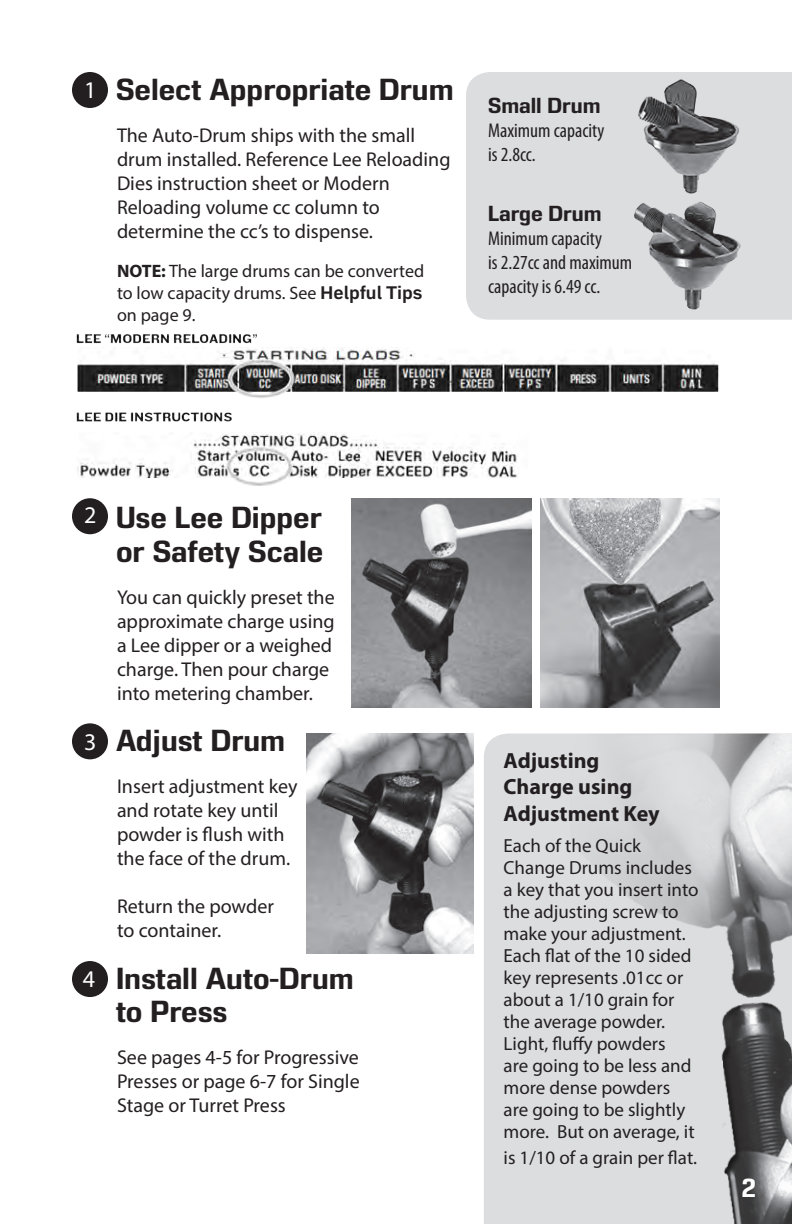
<style>
.page{position:relative;width:792px;height:1224px;background:#fff}
.page>*{position:absolute;margin:0;border:0;box-sizing:border-box;transform-origin:0 0}
.t1{font:700 28px/33.6px "DDT Rg";color:#231f20}
.t2{font:24px "Myriad Pro";color:#fff}
.t3{font:700 24px "DDT Rg";color:#fff}
.t4{font:700 22px/26.4px "Myriad Pro";color:#231f20}
.t5{font:20px/24px "Myriad Pro";color:#231f20}
.t6{font:condensed 20px/24px "Myriad Pro";color:#231f20}
.t7{font:700 20px "DDT Rg";color:#231f20}
.t8{font:19px/22px "Myriad Pro";color:#231f20}
.t9{font:18px/21.6px "Myriad Pro";color:#231f20;text-align:justify}
.s1{font-weight:700}
.s2{font-family:"Embarcadero MVB Pro";font-weight:700}
</style>
<div class="page">
<div style="left:466px;top:72px;width:326px;height:248px;background:#dcdddf"></div>
<img style="left:76px;top:334px;width:643px;height:152px">
<div style="left:72px;top:72px;width:36px;height:36px;background:#231f20;border-radius:50%"></div>
<div style="left:72px;top:498px;width:36px;height:36px;background:#231f20;border-radius:50%"></div>
<div style="left:72px;top:723px;width:36px;height:36px;background:#231f20;border-radius:50%"></div>
<div style="left:72px;top:961px;width:36px;height:36px;background:#231f20;border-radius:50%"></div>
<img style="left:625px;top:74px;width:115px;height:125px">
<img style="left:628px;top:201px;width:119px;height:112px">
<hr style="left:791px;top:98px;width:1px;height:138px;background:#231f20">
<img style="left:352px;top:498px;width:180px;height:209px">
<img style="left:540px;top:498px;width:180px;height:209px">
<img style="left:307px;top:734px;width:167px;height:220px">
<div style="left:484px;top:734px;width:83px;height:490px;background:#dcdddf"></div>
<svg style="left:567px;top:734px;width:225px;height:490px;background:#c2c3c5"></svg>
<p class="t2" style="left:84px;top:75px;width:14px">1</p>
<p class="t1" style="left:116px;top:72px;width:339px">Select Appropriate Drum</p>
<p class="t5" style="left:117px;top:123px;width:335px">The Auto-Drum ships with the small drum installed. Reference Lee Reloading Dies instruction sheet or Modern Reloading volume cc column to determine the cc’s to dispense.</p>
<p class="t9" style="left:117px;top:260px;width:309px"><span class="s1">NOTE:</span> The large drums can be converted to low capacity drums. See <span class="s2">Helpful Tips </span>on page 9.</p>
<p class="t7" style="left:488px;top:94px;width:114px">Small Drum</p>
<p class="t6" style="left:488px;top:118px;width:118px">Maximum capacity is 2.8cc.</p>
<p class="t7" style="left:488px;top:202px;width:115px">Large Drum</p>
<p class="t6" style="left:488px;top:226px;width:146px">Minimum capacity<br>is 2.27cc and maximum</p>
<p class="t6" style="left:488px;top:274px;width:114px">capacity is 6.49 cc.</p>
<p class="t2" style="left:84px;top:500px;width:14px">2</p>
<p class="t1" style="left:116px;top:501px;width:209px">Use Lee Dipper or Safety Scale</p>
<p class="t5" style="left:117px;top:585px;width:219px">You can quickly preset the approximate charge using a Lee dipper or a weighed charge. Then pour charge into metering chamber.</p>
<p class="t2" style="left:84px;top:728px;width:14px">3</p>
<p class="t1" style="left:116px;top:724px;width:171px">Adjust Drum</p>
<p class="t5" style="left:117px;top:774px;width:182px">Insert adjustment key and rotate key until powder is flush with the face of the drum.</p>
<p class="t5" style="left:117px;top:894px;width:159px">Return the powder to container.</p>
<p class="t2" style="left:83px;top:964px;width:14px">4</p>
<p class="t1" style="left:116px;top:962px;width:239px">Install Auto-Drum to Press</p>
<p class="t5" style="left:117px;top:1045px;width:244px;text-align:justify">See pages 4-5 for Progressive Presses or page 6-7 for Single Stage or Turret Press</p>
<p class="t4" style="left:504px;top:746px;width:158px">Adjusting<br>Charge using<br>Adjustment Key</p>
<p class="t8" style="left:504px;top:834px;width:197px">Each of the Quick<br>Change Drums includes a key that you insert into the adjusting screw to make your adjustment.<br>Each flat of the 10 sided key represents .01cc or about a 1/10 grain for the average powder.<br>Light, fluffy powders<br>are going to be less and more dense powders are going to be slightly more. But on average, it</p>
<p class="t8" style="left:504px;top:1146px;width:195px">is 1/10 of a grain per flat.</p>
<p class="t3" style="left:742px;top:1174px;width:16px">2</p>
</div>
